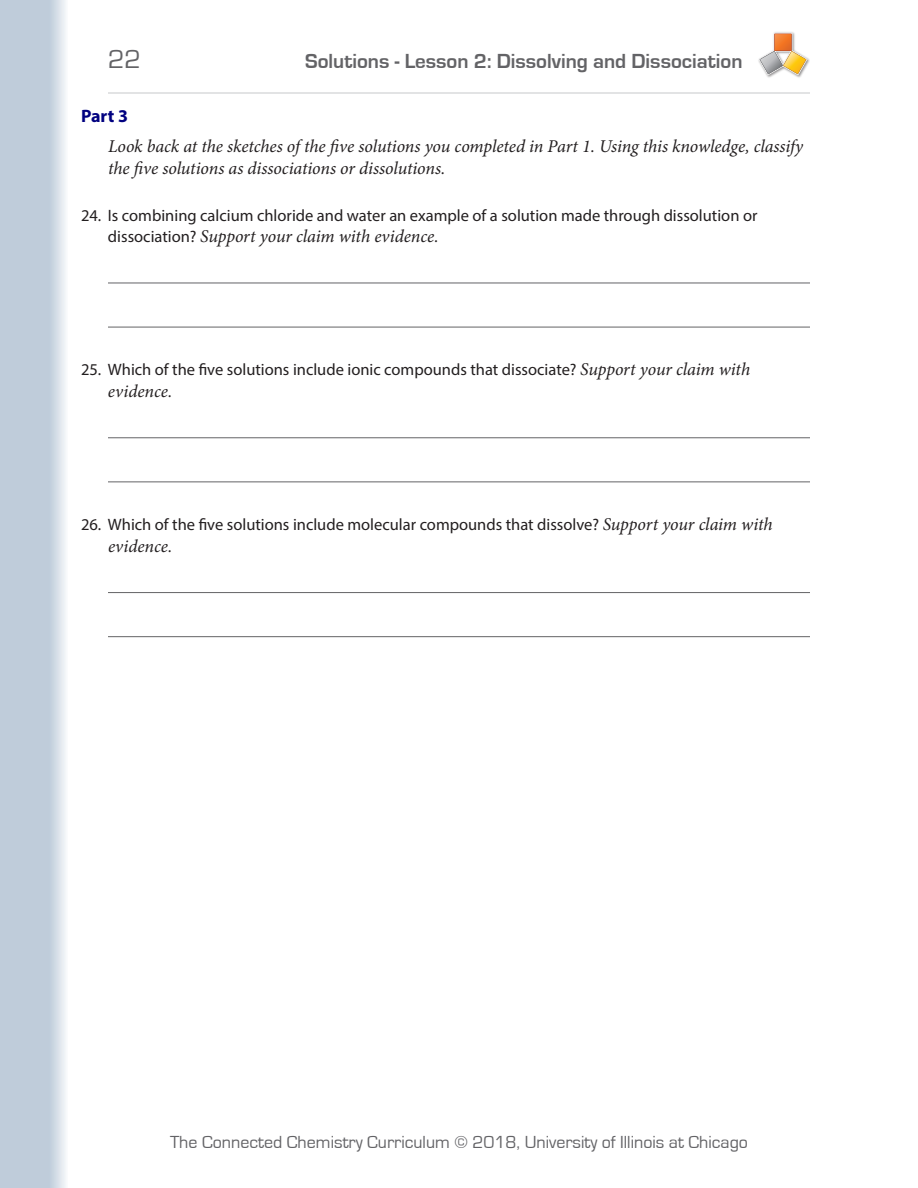
<style>
.page{position:relative;width:918px;height:1188px;background:#fff}
.page>*{position:absolute;margin:0;border:0;box-sizing:border-box;transform-origin:0 0}
.t1{font:27px "Eurostile";color:#636366}
.t2{font:700 21px "Eurostile";color:#636366}
.t3{font:italic 18px/21.6px "Minion Pro";letter-spacing:-.005em;color:#231f20}
.t4{font:18px "Eurostile";color:#636366}
.t5{font:700 18px "Myriad Pro";color:#000080}
.t6{font:16.5px "Myriad Pro";color:#231f20}
.s1{font-family:"Myriad Pro";font-style:normal;font-size:16.5px}
.s2{font-family:"Minion Pro";font-style:italic;font-size:18px}
.s3{font-style:inherit}
</style>
<div class="page">
<svg style="left:0;top:0;width:66px;height:1188px;background:#c5d1dd"></svg>
<img style="left:766px;top:32px;width:44px;height:46px">
<svg style="left:758px;top:33px;width:50px;height:42px"></svg>
<hr style="left:108px;top:93px;width:702px;height:1px;background:#c7c8ca">
<hr style="left:108px;top:283px;width:702px;height:1px;background:#636366">
<hr style="left:108px;top:327px;width:702px;height:1px;background:#636366">
<hr style="left:108px;top:437px;width:702px;height:1px;background:#636366">
<hr style="left:108px;top:482px;width:702px;height:1px;background:#636366">
<hr style="left:108px;top:592px;width:702px;height:1px;background:#636366">
<hr style="left:108px;top:636px;width:702px;height:1px;background:#636366">
<h1 class="t1" style="left:108px;top:44px;width:35px">22</h1>
<p class="t2" style="left:305px;top:49px;width:439px">Solutions - Lesson 2: Dissolving and Dissociation</p>
<p class="t5" style="left:81px;top:104px;width:49px">Part 3</p>
<p class="t3" style="left:108px;top:136px;width:697px">Look back at the sketches of the five solutions you completed in Part 1. Using this knowledge, classify the five solutions as dissociations or dissolutions.</p>
<p class="t6" style="left:81px;top:205px;width:678px">24. Is combining calcium chloride and water an example of a solution made through dissolution or</p>
<p class="t3" style="left:108px;top:226px;width:332px"><span class="s1">dissociation?</span> Support your claim with evidence.</p>
<p class="t6" style="left:81px;top:360px;width:671px">25. Which of the five solutions include ionic compounds that dissociate? <span class="s2">Support your claim with</span></p>
<p class="t3" style="left:108px;top:380px;width:66px">evidence.</p>
<p class="t6" style="left:81px;top:514px;width:693px">26. Which of the five solutions include molecular compounds that dissolve? <span class="s2">Support your claim with</span></p>
<p class="t3" style="left:108px;top:535px;width:66px">evidence.</p>
<p class="t4" style="left:170px;top:1132px;width:579px">The Connected Chemistry Curriculum © 201<span class="s3">8</span>, University of Illinois at Chicago</p>
</div>
